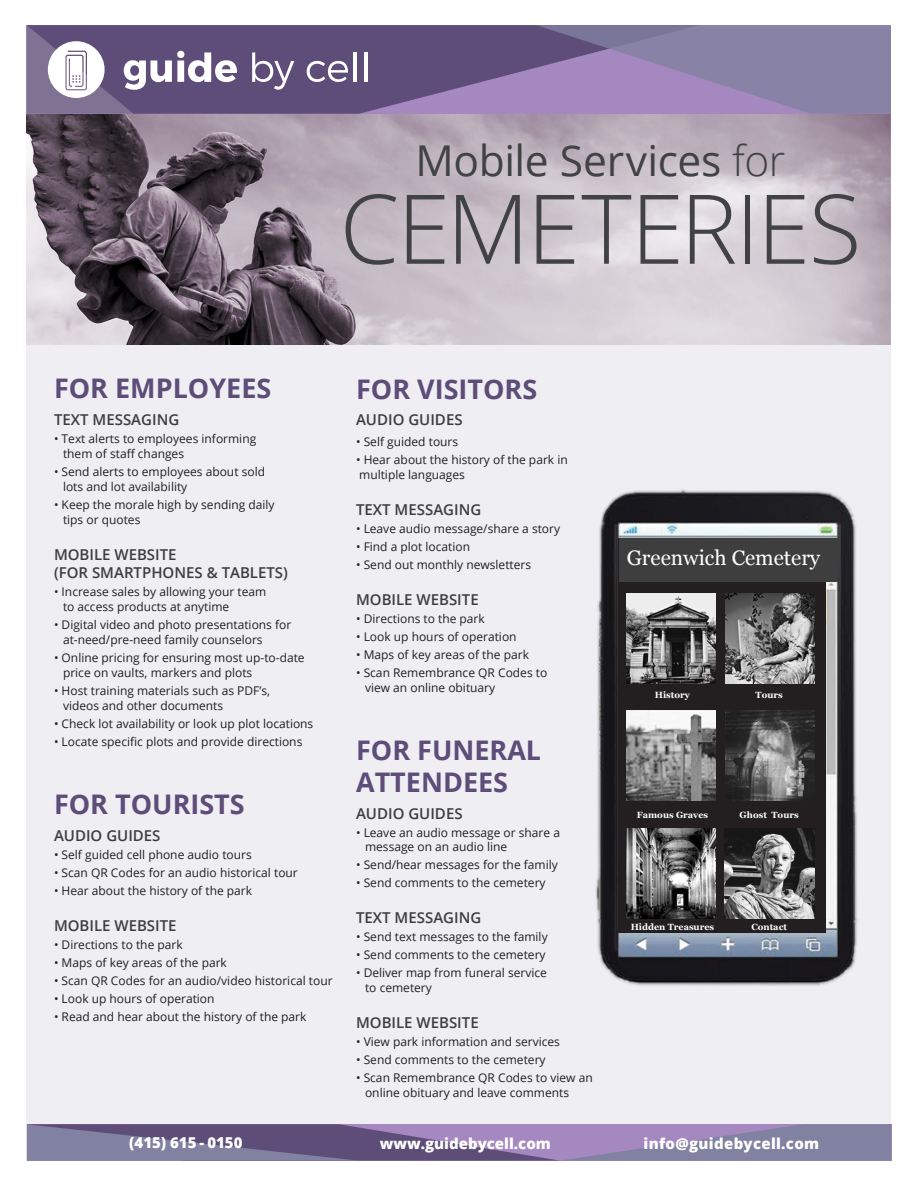
<style>
.page{position:relative;width:918px;height:1188px;background:#fff}
.page>*{position:absolute;margin:0;border:0;box-sizing:border-box;transform-origin:0 0}
.t1{font:300 96.3px "Open Sans";letter-spacing:-.025em;color:#414243}
.t2{font:42.45px "Open Sans";letter-spacing:-.01em;color:#414243}
.t3{font:700 27px/32.4px "Open Sans";color:#5e4c79}
.t4{font:21px "Georgia";color:#fff}
.t5{font:600 15px "Open Sans";color:#3e3e3f}
.t6{font:800 15px "Open Sans";color:#fff}
.t7{font:800 15px "Open Sans";letter-spacing:.02em;color:#fff}
.t8{font:12px/15px "Open Sans";color:#231f20}
.t9{font:700 9px "Georgia";color:#fff}
.s1{font-weight:300}
</style>
<div class="page">
<div style="left:27px;top:344px;width:864px;height:780px;background:#eeeef3"></div>
<img style="left:27px;top:114px;width:864px;height:230px">
<svg style="left:27px;top:1124px;width:864px;height:37px;background:#80739d"></svg>
<svg style="left:237px;top:25px;width:299px;height:89px;background:#6a5685"></svg>
<svg style="left:536px;top:25px;width:355px;height:89px;background:#8e80ac"></svg>
<svg style="left:27px;top:25px;width:210px;height:89px"></svg>
<svg style="left:252px;top:52px;width:42px;height:38px"></svg>
<svg style="left:307px;top:61px;width:41px;height:21px"></svg>
<hr style="left:353px;top:52px;width:4px;height:30px;background:#fff">
<hr style="left:364px;top:52px;width:4px;height:30px;background:#fff">
<img style="left:596px;top:489px;width:263px;height:497px">
<div style="left:619px;top:538px;width:207px;height:395px;background:#231f20"></div>
<div style="left:619px;top:538px;width:218px;height:44px;background:#3e3e3f"></div>
<img style="left:626px;top:593px;width:89px;height:90px">
<img style="left:626px;top:711px;width:89px;height:90px">
<img style="left:626px;top:828px;width:89px;height:90px">
<img style="left:725px;top:593px;width:89px;height:90px">
<img style="left:725px;top:711px;width:89px;height:90px">
<img style="left:724px;top:828px;width:90px;height:90px">
<p class="t2" style="left:415px;top:132px;width:371px">Mobile Services <span class="s1">for</span></p>
<p class="t1" style="left:340px;top:163px;width:523px">CEMETERIES</p>
<p class="t3" style="left:54px;top:372px;width:219px">FOR EMPLOYEES</p>
<p class="t5" style="left:54px;top:409px;width:127px">TEXT MESSAGING</p>
<p class="t8" style="left:63px;top:431px;width:195px;text-indent:-9px">• Text alerts to employees informing them of staff changes</p>
<p class="t8" style="left:63px;top:464px;width:204px;text-indent:-9px">• Send alerts to employees about sold lots and lot availability</p>
<p class="t8" style="left:63px;top:497px;width:213px;text-indent:-9px">• Keep the morale high by sending daily tips or quotes</p>
<p class="t5" style="left:54px;top:544px;width:124px">MOBILE WEBSITE</p>
<p class="t5" style="left:54px;top:562px;width:235px">(FOR SMARTPHONES &amp; TABLETS)</p>
<p class="t8" style="left:63px;top:584px;width:205px;text-indent:-9px">• Increase sales by allowing your team to access products at anytime</p>
<p class="t8" style="left:63px;top:617px;width:230px;text-indent:-9px">• Digital video and photo presentations for at-need/pre-need family counselors</p>
<p class="t8" style="left:63px;top:650px;width:243px;text-indent:-9px">• Online pricing for ensuring most up-to-date price on vaults, markers and plots</p>
<p class="t8" style="left:63px;top:683px;width:209px;text-indent:-9px">• Host training materials such as PDF’s, videos and other documents</p>
<p class="t8" style="left:54px;top:716px;width:261px">• Check lot availability or look up plot locations</p>
<p class="t8" style="left:54px;top:734px;width:250px">• Locate specific plots and provide directions</p>
<p class="t3" style="left:54px;top:788px;width:192px">FOR TOURISTS</p>
<p class="t5" style="left:54px;top:825px;width:108px">AUDIO GUIDES</p>
<p class="t8" style="left:54px;top:846px;width:199px">• Self guided cell phone audio tours</p>
<p class="t8" style="left:54px;top:864px;width:245px">• Scan QR Codes for an audio historical tour</p>
<p class="t8" style="left:54px;top:882px;width:200px">• Hear about the history of the park</p>
<p class="t5" style="left:54px;top:915px;width:124px">MOBILE WEBSITE</p>
<p class="t8" style="left:54px;top:936px;width:130px">• Directions to the park</p>
<p class="t8" style="left:54px;top:954px;width:174px">• Maps of key areas of the park</p>
<p class="t8" style="left:54px;top:972px;width:280px">• Scan QR Codes for an audio/video historical tour</p>
<p class="t8" style="left:54px;top:990px;width:162px">• Look up hours of operation</p>
<p class="t8" style="left:54px;top:1008px;width:254px">• Read and hear about the history of the park</p>
<p class="t3" style="left:356px;top:372px;width:183px">FOR VISITORS</p>
<p class="t5" style="left:356px;top:410px;width:108px">AUDIO GUIDES</p>
<p class="t8" style="left:356px;top:434px;width:104px">• Self guided tours</p>
<p class="t8" style="left:356px;top:452px;width:213px">• Hear about the history of the park in multiple languages</p>
<p class="t5" style="left:356px;top:499px;width:127px">TEXT MESSAGING</p>
<p class="t8" style="left:356px;top:521px;width:206px">• Leave audio message/share a story</p>
<p class="t8" style="left:356px;top:539px;width:116px">• Find a plot location</p>
<p class="t8" style="left:356px;top:557px;width:177px">• Send out monthly newsletters</p>
<p class="t5" style="left:356px;top:589px;width:124px">MOBILE WEBSITE</p>
<p class="t8" style="left:356px;top:611px;width:130px">• Directions to the park</p>
<p class="t8" style="left:356px;top:629px;width:162px">• Look up hours of operation</p>
<p class="t8" style="left:356px;top:647px;width:174px">• Maps of key areas of the park</p>
<p class="t8" style="left:365px;top:665px;width:184px;text-indent:-9px">• Scan Remembrance QR Codes to view an online obituary</p>
<p class="t3" style="left:356px;top:733px;width:187px">FOR FUNERAL<br>ATTENDEES</p>
<p class="t5" style="left:356px;top:803px;width:108px">AUDIO GUIDES</p>
<p class="t8" style="left:365px;top:825px;width:196px;line-height:14.4px;text-indent:-9px">• Leave an audio message or share a message on an audio line</p>
<p class="t8" style="left:356px;top:857px;width:203px">• Send/hear messages for the family</p>
<p class="t8" style="left:356px;top:875px;width:191px">• Send comments to the cemetery</p>
<p class="t5" style="left:356px;top:908px;width:127px">TEXT MESSAGING</p>
<p class="t8" style="left:356px;top:929px;width:193px">• Send text messages to the family</p>
<p class="t8" style="left:356px;top:947px;width:191px">• Send comments to the cemetery</p>
<p class="t8" style="left:365px;top:965px;width:183px;text-indent:-9px">• Deliver map from funeral service to cemetery</p>
<p class="t5" style="left:356px;top:1013px;width:124px">MOBILE WEBSITE</p>
<p class="t8" style="left:356px;top:1034px;width:205px">• View park information and services</p>
<p class="t8" style="left:356px;top:1052px;width:191px">• Send comments to the cemetery</p>
<p class="t8" style="left:365px;top:1070px;width:229px;text-indent:-9px">• Scan Remembrance QR Codes to view an online obituary and leave comments</p>
<p class="t4" style="left:627px;top:545px;width:195px">Greenwich Cemetery</p>
<p class="t9" style="left:655px;top:689px;width:37px">History</p>
<p class="t9" style="left:756px;top:689px;width:29px">Tours</p>
<p class="t9" style="left:637px;top:809px;width:73px">Famous Graves</p>
<p class="t9" style="left:740px;top:809px;width:61px">Ghost Tours</p>
<p class="t9" style="left:631px;top:921px;width:85px">Hidden Treasures</p>
<p class="t9" style="left:751px;top:921px;width:37px">Contact</p>
<p class="t6" style="left:129px;top:1132px;width:115px">(415) 615 - 0150</p>
<p class="t6" style="left:380px;top:1132px;width:173px">www.guidebycell.com</p>
<p class="t7" style="left:644px;top:1132px;width:177px">info@guidebycell.com</p>
</div>
